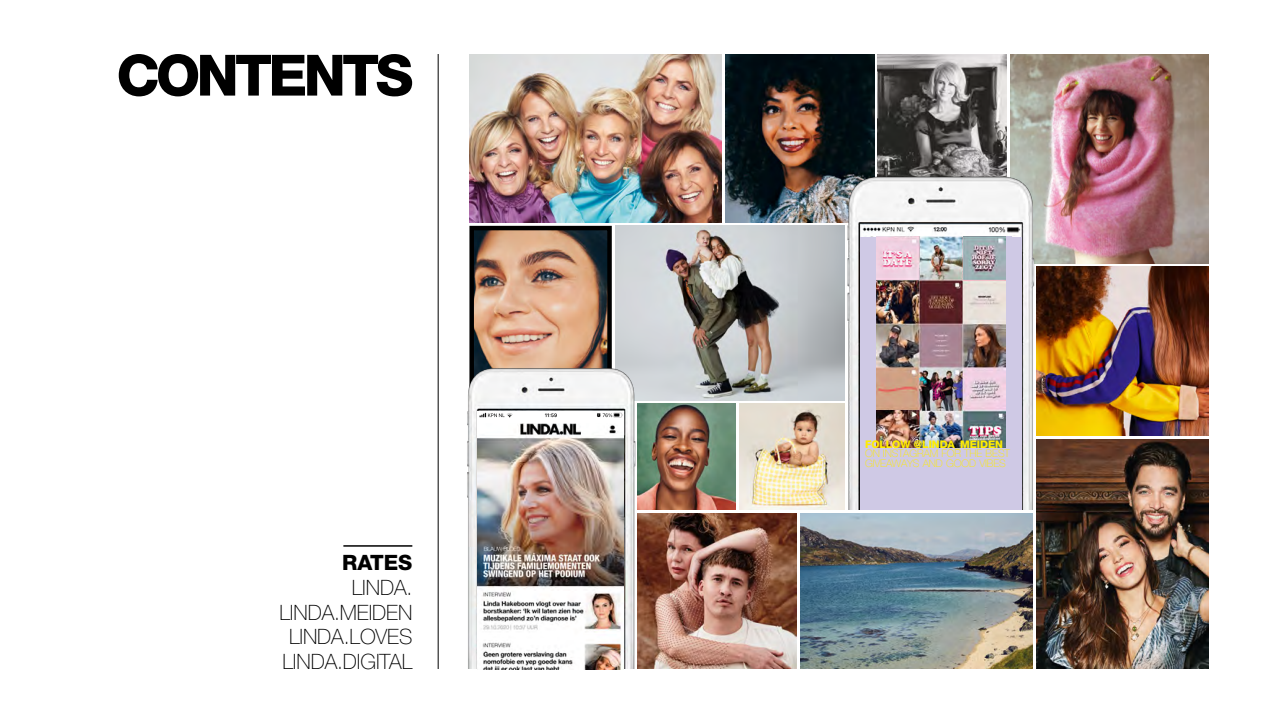
<style>
.page{position:relative;width:1263px;height:723px;background:#fff}
.page>*{position:absolute;margin:0;border:0;box-sizing:border-box;transform-origin:0 0}
.t1{font:800 57px "Helvetica Neue LT";letter-spacing:-.065em;color:#000}
.t2{font:100 21.15px/24.8px "Helvetica Neue LT";letter-spacing:-.005em;color:#000;text-align:right}
.t3{font:800 21.15px "Helvetica Neue LT";letter-spacing:-.005em;color:#000}
.t4{font:100 10.5px/9.8px "Helvetica Neue LT";letter-spacing:-.005em;color:#ffed00}
.t5{font:800 10.5px "Helvetica Neue LT";letter-spacing:-.005em;color:#ffed00}
</style>
<div class="page">
<hr style="left:343px;top:545px;width:69px;height:2px;background:#000">
<hr style="left:438px;top:54px;width:1px;height:615px;background:#000">
<img style="left:474px;top:231px;width:133px;height:133px">
<div style="left:469px;top:226px;width:143px;height:190px;border:4px solid #000"></div>
<img style="left:645px;top:513px;width:151px;height:156px">
<img style="left:877px;top:54px;width:129px;height:118px">
<img style="left:725px;top:54px;width:149px;height:168px">
<img style="left:1010px;top:54px;width:199px;height:210px">
<img style="left:1046px;top:267px;width:163px;height:168px">
<img style="left:469px;top:54px;width:253px;height:168px">
<img style="left:1036px;top:440px;width:173px;height:229px">
<img style="left:835px;top:172px;width:211px;height:337px">
<img style="left:615px;top:226px;width:230px;height:174px">
<img style="left:467px;top:364px;width:178px;height:305px">
<img style="left:478px;top:422px;width:146px;height:247px">
<img style="left:740px;top:404px;width:105px;height:105px">
<img style="left:638px;top:404px;width:98px;height:105px">
<img style="left:800px;top:513px;width:232px;height:156px">
<div style="left:860px;top:237px;width:162px;height:272px;background:#cfc9e5"></div>
<img style="left:478px;top:411px;width:146px;height:11px">
<img style="left:876px;top:237px;width:130px;height:211px">
<img style="left:963px;top:237px;width:43px;height:43px">
<img style="left:876px;top:237px;width:43px;height:43px">
<img style="left:876px;top:410px;width:43px;height:38px">
<h1 class="t1" style="left:116px;top:41px;width:299px">CONTENTS</h1>
<p class="t3" style="left:342px;top:550px;width:72px">RATES</p>
<p class="t2" style="left:279px;top:575px;width:134px">LINDA.<br>LINDA.MEIDEN<br>LINDA.LOVES<br>LINDA.DIGITAL</p>
<p class="t5" style="left:865px;top:438px;width:140px">FOLLOW @LINDA_MEIDEN</p>
<p class="t4" style="left:865px;top:449px;width:146px">ON INSTAGRAM FOR THE BEST<br>GIVEAWAYS AND GOOD VIBES</p>
</div>
